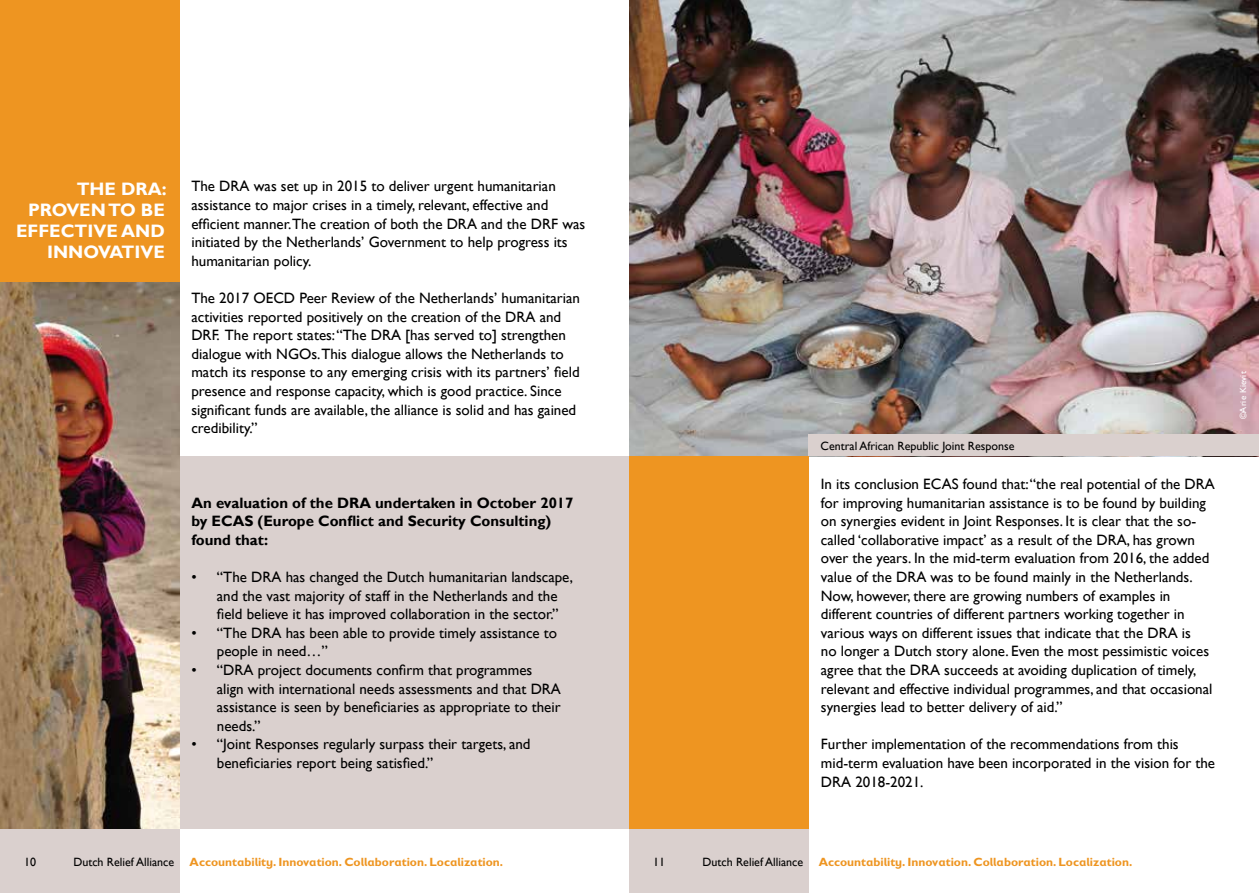
<style>
.page{position:relative;width:1259px;height:893px;background:#fff}
.page>*{position:absolute;margin:0;border:0;box-sizing:border-box;transform-origin:0 0}
.t1{font:700 18px/21px "Gill Sans";color:#fff}
.t2{font:15px/18.6px "Gill Sans";color:#000}
.t3{font:700 15px/18.6px "Gill Sans";color:#000}
.t4{font:700 12px "Gill Sans Infant Std";color:#ee9521}
.t5{font:12px "Gill Sans";color:#000}
.t6{font:9px "Gill Sans";letter-spacing:.02em;color:#fff}
</style>
<div class="page">
<div style="left:0;top:829px;width:179px;height:64px;background:#dad0ce"></div>
<div style="left:629px;top:829px;width:179px;height:64px;background:#dad0ce"></div>
<div style="left:179px;top:456px;width:450px;height:373px;background:#dad0ce"></div>
<div style="left:0;top:0;width:179px;height:284px;background:#ee9521"></div>
<img style="left:0;top:283px;width:179px;height:546px">
<img style="left:629px;top:0;width:630px;height:456px">
<div style="left:629px;top:456px;width:180px;height:373px;background:#ee9521"></div>
<div style="left:809px;top:435px;width:450px;height:21px;background:#dad0ce"></div>
<p class="t1" style="left:28px;top:179px;width:140px;text-indent:93px">DRA:<br>PROVEN TO BE</p>
<p class="t1" style="left:16px;top:221px;width:12px">EFFECTI</p>
<p class="t1" style="left:94px;top:221px;width:73px">VE AND</p>
<p class="t1" style="left:47px;top:242px;width:13px">INN</p>
<p class="t1" style="left:83px;top:242px;width:80px">OVATI VE</p>
<p class="t1" style="left:77px;top:179px;width:14px">THE</p>
<p class="t2" style="left:191px;top:177px;width:395px">The DRA was set up in 2015 to deliver urgent humanitarian assistance to major crises in a timely, relevant, effective and efficient manner.The creation of both the DRA and the DRF was initiated by the Netherlands’ Government to help progress its humanitarian policy.</p>
<p class="t2" style="left:191px;top:289px;width:390px">The 2017 OECD Peer Review of the Netherlands’ humanitarian activities reported positively on the creation of the DRA and DRF. The report states: “The DRA [has served to] strengthen dialogue with NGOs.This dialogue allows the Netherlands to match its response to any emerging crisis with its partners’ field presence and response capacity, which is good practice. Since significant funds are available, the alliance is solid and has gained credibility.”</p>
<p class="t3" style="left:191px;top:494px;width:383px">An evaluation of the DRA undertaken in October 2017 by ECAS (Europe Conflict and Security Consulting) found that:</p>
<p class="t2" style="left:217px;top:568px;width:357px;text-indent:-26px">• “The DRA has changed the Dutch humanitarian landscape, and the vast majority of staff in the Netherlands and the field believe it has improved collaboration in the sector.”</p>
<p class="t2" style="left:217px;top:624px;width:342px;text-indent:-26px">• “The DRA has been able to provide timely assistance to people in need…”</p>
<p class="t2" style="left:217px;top:661px;width:345px;text-indent:-26px">• “DRA project documents confirm that programmes align with international needs assessments and that DRA assistance is seen by beneficiaries as appropriate to their needs.”</p>
<p class="t2" style="left:217px;top:735px;width:315px;text-indent:-26px">• “Joint Responses regularly surpass their targets, and beneficiaries report being satisfied.”</p>
<p class="t5" style="left:820px;top:439px;width:195px">Central African Republic Joint Response</p>
<p class="t2" style="left:821px;top:475px;width:395px">In its conclusion ECAS found that: “the real potential of the DRA for improving humanitarian assistance is to be found by building on synergies evident in Joint Responses. It is clear that the so&shy;called ‘collaborative impact’ as a result of the DRA, has grown over the years. In the mid-term evaluation from 2016, the added value of the DRA was to be found mainly in the Netherlands.<br>Now, however, there are growing numbers of examples in different countries of different partners working together in various ways on different issues that indicate that the DRA is<br>no longer a Dutch story alone. Even the most pessimistic voices agree that the DRA succeeds at avoiding duplication of timely, relevant and effective individual programmes, and that occasional synergies lead to better delivery of aid.”</p>
<p class="t2" style="left:821px;top:735px;width:396px">Further implementation of the recommendations from this mid-term evaluation have been incorporated in the vision for the<br>DRA 2018-2021.</p>
<p class="t6" style="left:1237px;top:419px;width:49px;rotate:-90deg">©Arie Kievit</p>
<p class="t5" style="left:24px;top:855px;width:13px">10</p>
<p class="t5" style="left:73px;top:855px;width:102px">Dutch Relief Alliance</p>
<p class="t4" style="left:190px;top:855px;width:315px">Accountability. Innovation. Collaboration. Localization.</p>
<p class="t5" style="left:653px;top:855px;width:13px">11</p>
<p class="t5" style="left:702px;top:855px;width:102px">Dutch Relief Alliance</p>
<p class="t4" style="left:818px;top:855px;width:315px">Accountability. Innovation. Collaboration. Localization.</p>
</div>
